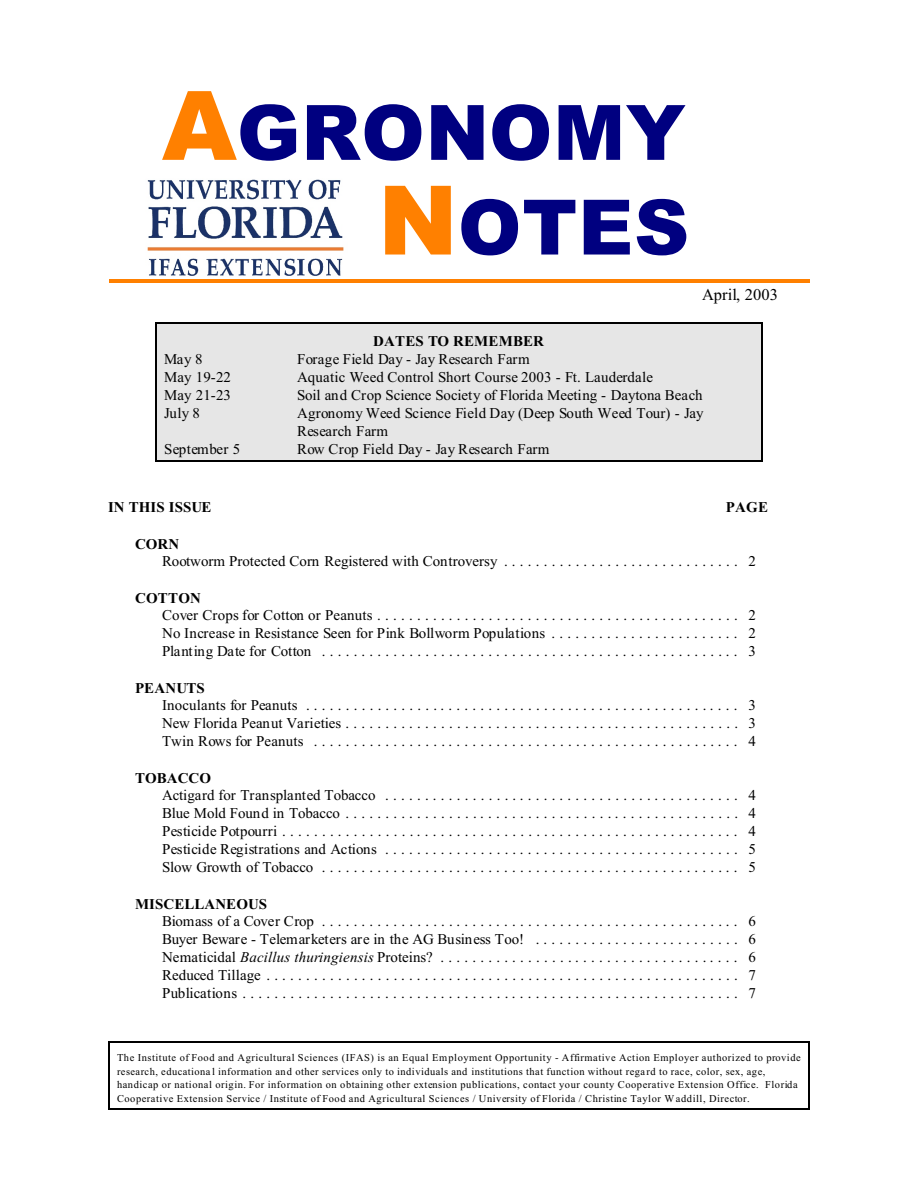
<style>
.page{position:relative;width:918px;height:1188px;background:#fff}
.page>*{position:absolute;margin:0;border:0;box-sizing:border-box;transform-origin:0 0}
.t1{font:900 76.35px/94.7px "Arial";letter-spacing:.01em;color:#000080;text-align:right}
.t2{font:16.5px "Times New Roman";letter-spacing:.005em;color:#000}
.t3{font:15px/18px "Times New Roman";color:#000;text-align:justify}
.t4{font:15px "Times New Roman";letter-spacing:.03em;color:#000}
.t5{font:700 15px "Times New Roman";letter-spacing:.005em;color:#000}
.t6{font:15px/18px "Times New Roman";letter-spacing:.02em;color:#000}
.t7{font:10.5px/13.6px "Times New Roman";letter-spacing:.05em;color:#000}
.s1{font-size:96px;color:#ff8000}
.s2{font-style:italic}
</style>
<div class="page">
<div style="left:155px;top:323px;width:607px;height:139px;background:#e6e6e6"></div>
<hr style="left:155px;top:323px;width:1px;height:139px;background:#000">
<hr style="left:761px;top:323px;width:1px;height:139px;background:#000">
<hr style="left:155px;top:323px;width:607px;height:1px;background:#000">
<hr style="left:155px;top:460px;width:607px;height:2px;background:#000">
<hr style="left:108px;top:1041px;width:1px;height:68px;background:#000">
<hr style="left:809px;top:1041px;width:1px;height:68px;background:#000">
<hr style="left:108px;top:1041px;width:702px;height:2px;background:#000">
<hr style="left:108px;top:1108px;width:702px;height:1px;background:#000">
<img style="left:147px;top:179px;width:197px;height:97px">
<hr style="left:109px;top:279px;width:701px;height:4px;background:#ff8000">
<h1 class="t1" style="left:162px;top:93px;width:529px"><span class="s1">A</span>GRONOMY<br><span class="s1">N</span>OTES</h1>
<p class="t5" style="left:373px;top:336px;width:172px">DATES TO REMEMBER</p>
<p class="t2" style="left:702px;top:289px;width:78px">April, 2003</p>
<p class="t3" style="left:164px;top:351px;width:40px">May 8</p>
<p class="t4" style="left:297px;top:353px;width:234px">Forage Field Day - Jay Research Farm</p>
<p class="t3" style="left:164px;top:369px;width:68px">May 19-22</p>
<p class="t3" style="left:297px;top:369px;width:358px">Aquatic Weed Control Short Course 2003 - Ft. Lauderdale</p>
<p class="t3" style="left:164px;top:387px;width:68px">May 21-23</p>
<p class="t3" style="left:297px;top:387px;width:407px">Soil and Crop Science Society of Florida Meeting - Daytona Beach</p>
<p class="t3" style="left:164px;top:405px;width:37px">July 8</p>
<p class="t6" style="left:297px;top:405px;width:408px">Agronomy Weed Science Field Day (Deep South Weed Tour) - Jay<br>Research Farm</p>
<p class="t4" style="left:164px;top:443px;width:78px">September 5</p>
<p class="t4" style="left:297px;top:443px;width:254px">Row Crop Field Day - Jay Research Farm</p>
<p class="t5" style="left:108px;top:502px;width:105px">IN THIS ISSUE</p>
<p class="t5" style="left:726px;top:502px;width:44px">PAGE</p>
<p class="t5" style="left:135px;top:538px;width:46px">CORN</p>
<p class="t3" style="left:162px;top:554px;width:595px">Rootworm Protected Corn Registered with Controversy . . . . . . . . . . . . . . . . . . . . . . . . . . . . . . 2</p>
<p class="t5" style="left:135px;top:592px;width:68px">COTTON</p>
<p class="t3" style="left:162px;top:608px;width:595px">Cover Crops for Cotton or Peanuts.............................................. 2<br>No Increase in Resistance Seen for Pink Bollworm Populations . . . . . . . . . . . . . . . . . . . . . . . . 2<br>Planting Date for Cotton ..................................................... 3</p>
<p class="t5" style="left:135px;top:682px;width:71px">PEANUTS</p>
<p class="t3" style="left:162px;top:698px;width:595px">Inoculants for Peanuts ....................................................... 3<br>New Florida Peanut Varieties.................................................. 3<br>Twin Rows for Peanuts ...................................................... 4</p>
<p class="t5" style="left:135px;top:772px;width:78px">TOBACCO</p>
<p class="t3" style="left:162px;top:788px;width:595px">Actigard for Transplanted Tobacco ............................................. 4<br>Blue Mold Found in Tobacco.................................................. 4<br>Pesticide Potpourri.......................................................... 4<br>Pesticide Registrations and Actions ............................................. 5<br>Slow Growth of Tobacco ..................................................... 5</p>
<p class="t5" style="left:135px;top:898px;width:134px">MISCELLANEOUS</p>
<p class="t3" style="left:162px;top:914px;width:595px">Biomass of a Cover Crop ..................................................... 6<br>Buyer Beware - Telemarketers are in the AG Business Too! . . . . . . . . . . . . . . . . . . . . . . . . . . 6<br>Nematicidal <span class="s2">Bacillus thuringiensis</span> Proteins? ...................................... 6<br>Reduced Tillage............................................................ 7<br>Publications............................................................... 7</p>
<p class="t7" style="left:117px;top:1052px;width:685px">The Institute of Food and Agricultural Sciences (IFAS) is an Equal Employment Opportunity - Affirmative Action Employer authorized to provide research, educational information and other services only to individuals and institutions that function without regard to race, color, sex, age, handicap or national origin. For information on obtaining other extension publications, contact your county Cooperative Extension Office. Florida Cooperative Extension Service / Institute of Food and Agricultural Sciences / University of Florida / Christine Taylor W addill, Director.</p>
</div>
